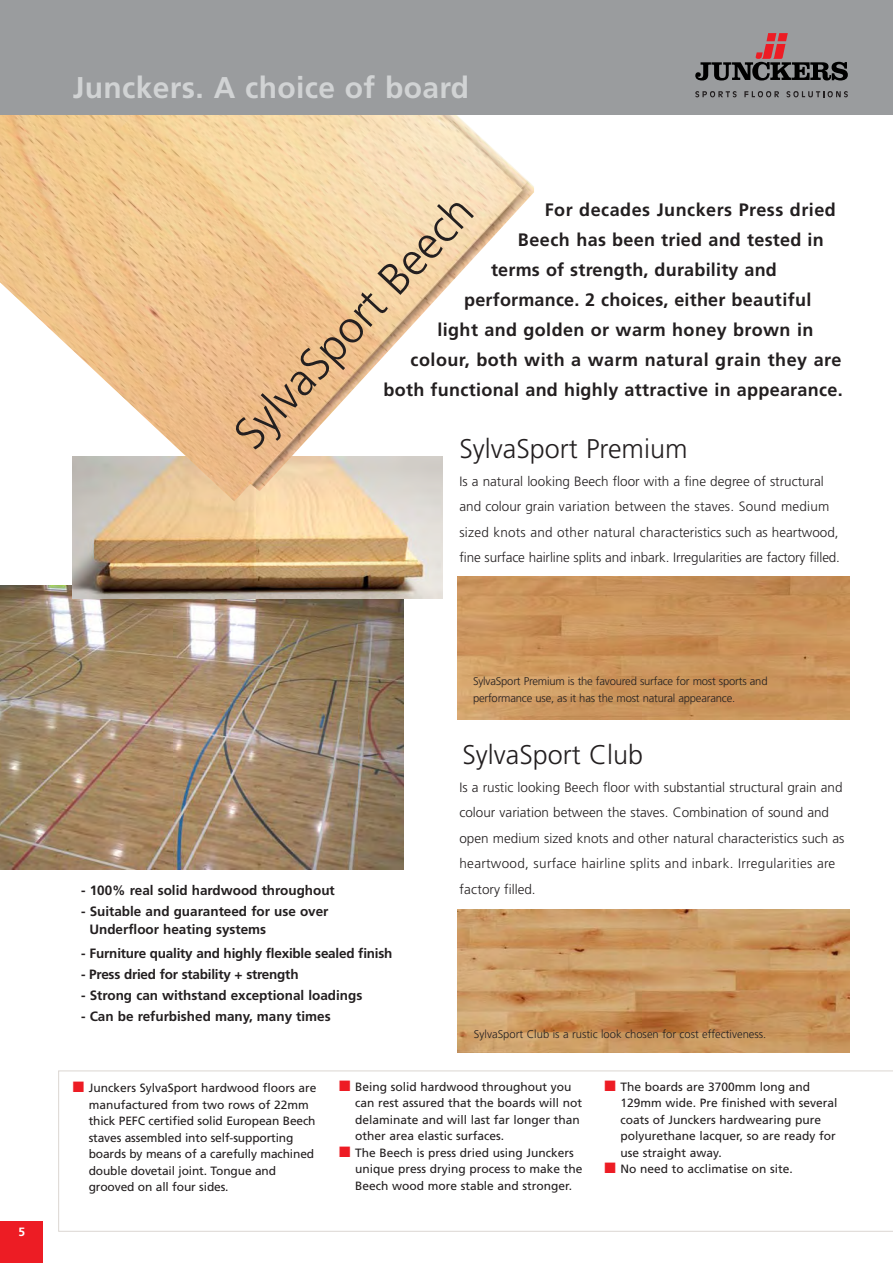
<style>
.page{position:relative;width:893px;height:1263px;background:#fff}
.page>*{position:absolute;margin:0;border:0;box-sizing:border-box;transform-origin:0 0}
.t1{font:300 45px "Frutiger";color:#231f20}
.t2{font:700 30px "Frutiger";letter-spacing:.01em;color:#d1d3d4}
.t3{font:300 27px "Frutiger";color:#231f20}
.t4{font:700 18px "Frutiger";letter-spacing:.015em;color:#231f20}
.t5{font:300 13.5px/25.5px "Frutiger";color:#231f20}
.t6{font:700 13.5px/18px "Frutiger";color:#231f20}
.t7{font:12px/16.5px "Frutiger";color:#231f20}
.t8{font:700 12px "Frutiger";color:#fff}
.t9{font:300 11.25px/16.5px "Frutiger";letter-spacing:-.015em;color:#231f20}
.s1{color:#ed1c24}
</style>
<div class="page">
<svg style="left:58px;top:1071px;width:835px;height:161px"></svg>
<img style="left:458px;top:576px;width:391px;height:143px">
<img style="left:458px;top:910px;width:391px;height:143px">
<img style="left:0;top:586px;width:404px;height:284px">
<img style="left:72px;top:501px;width:370px;height:98px">
<img style="left:0;top:115px;width:534px;height:386px">
<div style="left:0;top:0;width:893px;height:115px;background:#9a9c9e"></div>
<div style="left:0;top:1221px;width:43px;height:41px;background:#ed1c24"></div>
<svg style="left:695px;top:91px;width:41px;height:6px"></svg>
<svg style="left:744px;top:91px;width:35px;height:6px"></svg>
<svg style="left:786px;top:91px;width:62px;height:6px"></svg>
<svg style="left:695px;top:33px;width:153px;height:48px"></svg>
<p class="t8" style="left:18px;top:1227px;width:8px">5</p>
<h2 class="t2" style="left:73px;top:76px;width:398px">Junckers. A choice of board</h2>
<h1 class="t1" style="left:229px;top:429px;width:328px;rotate:-47deg">SylvaSport Beech</h1>
<h3 class="t4" style="left:545px;top:202px;width:293px">For decades Junckers Press dried</h3>
<h3 class="t4" style="left:518px;top:232px;width:307px">Beech has been tried and tested in</h3>
<h3 class="t4" style="left:491px;top:262px;width:287px">terms of strength, durability and</h3>
<h3 class="t4" style="left:464px;top:292px;width:349px">performance. 2 choices, either beautiful</h3>
<h3 class="t4" style="left:437px;top:322px;width:378px">light and golden or warm honey brown in</h3>
<h3 class="t4" style="left:410px;top:352px;width:432px">colour, both with a warm natural grain they are</h3>
<h3 class="t4" style="left:384px;top:382px;width:461px">both functional and highly attractive in appearance.</h3>
<h3 class="t3" style="left:459px;top:438px;width:230px">SylvaSport Premium</h3>
<p class="t5" style="left:459px;top:469px;width:382px">Is a natural looking Beech floor with a fine degree of structural and colour grain variation between the staves. Sound medium sized knots and other natural characteristics such as heartwood, fine surface hairline splits and inbark. Irregularities are factory filled.</p>
<p class="t6" style="left:81px;top:883px;width:255px">- 100% real solid hardwood throughout</p>
<p class="t6" style="left:89px;top:904px;width:241px;text-indent:-8px">- Suitable and guaranteed for use over<br>Underfloor heating systems</p>
<p class="t6" style="left:81px;top:946px;width:313px">- Furniture quality and highly flexible sealed finish</p>
<p class="t6" style="left:81px;top:967px;width:219px">- Press dried for stability + strength</p>
<p class="t6" style="left:81px;top:988px;width:283px">- Strong can withstand exceptional loadings</p>
<p class="t6" style="left:81px;top:1009px;width:251px">- Can be refurbished many, many times</p>
<p class="t9" style="left:473px;top:674px;width:296px">SylvaSport Premium is the favoured surface for most sports and performance use, as it has the most natural appearance.</p>
<h3 class="t3" style="left:462px;top:744px;width:182px">SylvaSport Club</h3>
<p class="t5" style="left:459px;top:775px;width:386px">Is a rustic looking Beech floor with substantial structural grain and colour variation between the staves. Combination of sound and open medium sized knots and other natural characteristics such as heartwood, surface hairline splits and inbark. Irregularities are factory filled.</p>
<p class="t9" style="left:474px;top:1026px;width:294px">SylvaSport Club is a rustic look chosen for cost effectiveness.</p>
<p class="t7" style="left:89px;top:1081px;width:229px;text-indent:-16px"><span class="s1">■</span> Junckers SylvaSport hardwood floors are manufactured from two rows of 22mm thick PEFC certified solid European Beech staves assembled into self-supporting boards by means of a carefully machined double dovetail joint. Tongue and grooved on all four sides.</p>
<p class="t7" style="left:355px;top:1079px;width:228px;text-indent:-16px"><span class="s1">■</span> Being solid hardwood throughout you can rest assured that the boards will not delaminate and will last far longer than other area elastic surfaces.</p>
<p class="t7" style="left:355px;top:1145px;width:229px;text-indent:-16px"><span class="s1">■</span> The Beech is press dried using Junckers unique press drying process to make the<br>Beech wood more stable and stronger.</p>
<p class="t7" style="left:620px;top:1079px;width:218px;text-indent:-16px"><span class="s1">■</span> The boards are 3700mm long and<br>129mm wide. Pre finished with several coats of Junckers hardwearing pure polyurethane lacquer, so are ready for use straight away.</p>
<p class="t7" style="left:605px;top:1162px;width:190px"><span class="s1">■</span> No need to acclimatise on site.</p>
</div>
